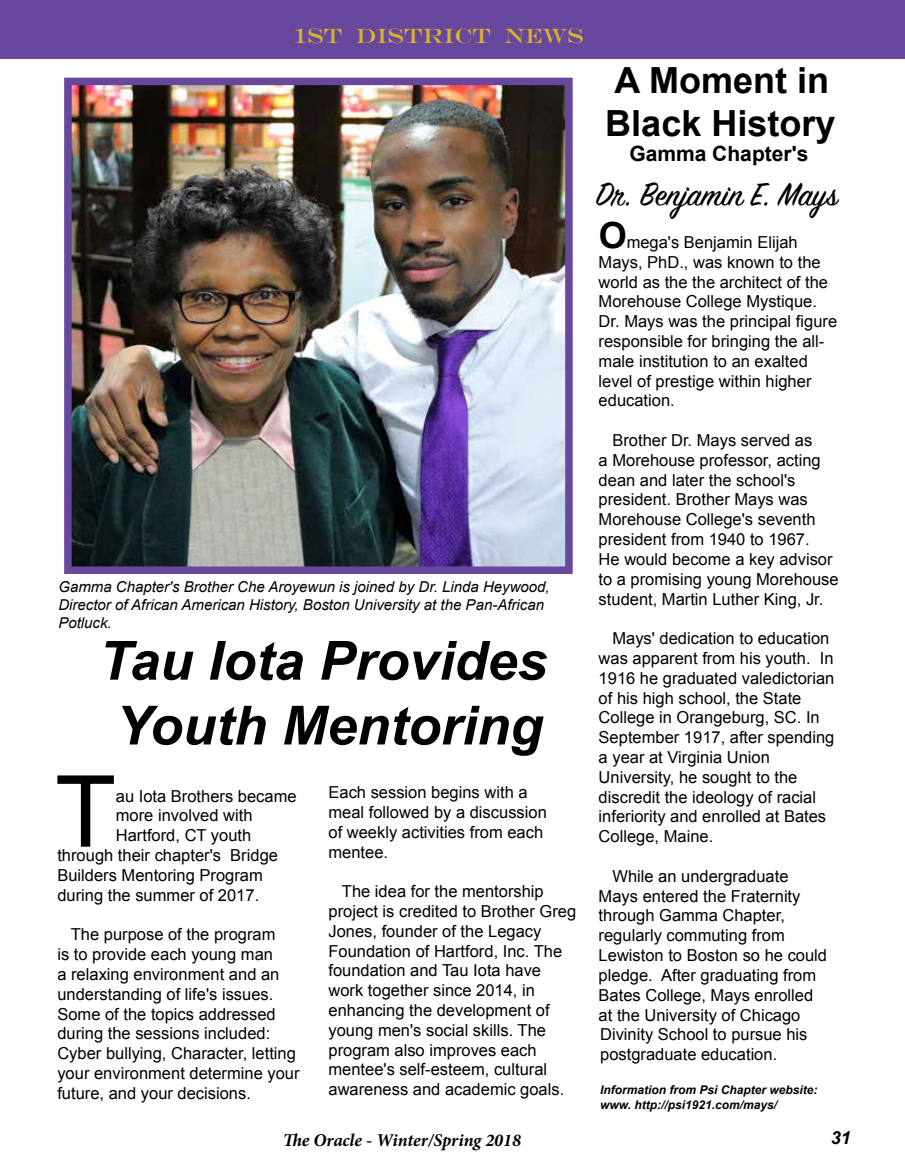
<style>
.page{position:relative;width:905px;height:1175px;background:#fff}
.page>*{position:absolute;margin:0;border:0;box-sizing:border-box;transform-origin:0 0}
.t1{font:99.45px "Arial";color:#000}
.t2{font:italic 700 54px/64.8px "Arial";color:#000;text-align:center}
.t3{font:700 36px/43.2px "Arial";color:#000}
.t4{font:36px "Sign Painter House Script";color:#000}
.t5{font:21px "Engravers";color:#d9b428}
.t6{font:700 21px "Arial";color:#000}
.t7{font:italic 700 18px "Minion Pro";letter-spacing:-.005em;color:#000}
.t8{font:italic 700 18px "Arial";color:#000}
.t9{font:16.5px/19.8px "Arial";color:#000}
.t10{font:italic 15px/18px "Arial";color:#000}
.t11{font:italic 700 12px/14.4px "Arial";color:#000}
.s1{font-weight:700;font-size:36px}
</style>
<div class="page">
<div style="left:0;top:0;width:904px;height:58px;background:#67489d"></div>
<img style="left:73px;top:87px;width:490px;height:478px">
<div style="left:64px;top:78px;width:508px;height:496px;border:8px solid #67489d"></div>
<p class="t5" style="left:294px;top:23px;width:291px">1st DISTRICT NEWS</p>
<p class="t10" style="left:58px;top:577px;width:493px">Gamma Chapter's Brother Che Aroyewun is joined by Dr. Linda Heywood,<br>Director of African American History, Boston University at the Pan-African<br>Potluck.</p>
<h2 class="t2" style="left:99px;top:630px;width:450px">Tau Iota Provides<br>Youth Mentoring</h2>
<p class="t9" style="left:328px;top:782px;width:220px">Each session begins with a meal followed by a discussion of weekly activities from each mentee.</p>
<p class="t9" style="left:328px;top:881px;width:249px;text-indent:13px">The idea for the mentorship project is credited to Brother Greg<br>Jones, founder of the Legacy<br>Foundation of Hartford, Inc. The foundation and Tau Iota have work together since 2014, in enhancing the development of young men's social skills. The program also improves each mentee's self-esteem, cultural awareness and academic goals.</p>
<h1 class="t1" style="left:55px;top:746px;width:62px">T</h1>
<p class="t9" style="left:116px;top:786px;width:182px">au Iota Brothers became</p>
<p class="t9" style="left:116px;top:806px;width:138px">more involved with</p>
<p class="t9" style="left:116px;top:825px;width:137px">Hartford, CT youth</p>
<p class="t9" style="left:57px;top:845px;width:222px">through their chapter's Bridge</p>
<p class="t9" style="left:57px;top:865px;width:207px">Builders Mentoring Program</p>
<p class="t9" style="left:57px;top:885px;width:203px">during the summer of 2017.</p>
<p class="t9" style="left:57px;top:924px;width:244px;text-indent:13px">The purpose of the program<br>is to provide each young man<br>a relaxing environment and an understanding of life's issues.<br>Some of the topics addressed during the sessions included:<br>Cyber bullying, Character, letting your environment determine your future, and your decisions.</p>
<h3 class="t3" style="left:605px;top:60px;width:232px">A Moment in<br>Black History</h3>
<p class="t6" style="left:629px;top:140px;width:180px">Gamma Chapter's</p>
<h3 class="t4" style="left:595px;top:172px;width:243px">Dr. Benjamin E. Mays</h3>
<p class="t9" style="left:598px;top:232px;width:240px"><span class="s1">O</span>mega's Benjamin Elijah<br>Mays, PhD., was known to the world as the the architect of the<br>Morehouse College Mystique.<br>Dr. Mays was the principal figure responsible for bringing the all&shy;male institution to an exalted level of prestige within higher education.</p>
<p class="t9" style="left:598px;top:430px;width:241px;text-indent:14px">Brother Dr. Mays served as<br>a Morehouse professor, acting dean and later the school's president. Brother Mays was<br>Morehouse College's seventh president from 1940 to 1967.<br>He would become a key advisor to a promising young Morehouse student, Martin Luther King, Jr.</p>
<p class="t9" style="left:598px;top:628px;width:237px;text-indent:14px">Mays' dedication to education was apparent from his youth. In<br>1916 he graduated valedictorian of his high school, the State<br>College in Orangeburg, SC. In<br>September 1917, after spending a year at Virginia Union<br>University, he sought to the discredit the ideology of racial inferiority and enrolled at Bates<br>College, Maine.</p>
<p class="t9" style="left:598px;top:866px;width:230px;text-indent:14px">While an undergraduate<br>Mays entered the Fraternity through Gamma Chapter, regularly commuting from<br>Lewiston to Boston so he could pledge. After graduating from<br>Bates College, Mays enrolled at the University of Chicago<br>Divinity School to pursue his postgraduate education.</p>
<p class="t11" style="left:600px;top:1083px;width:219px">Information from Psi Chapter website: www. http://psi1921.com/mays/</p>
<p class="t7" style="left:283px;top:1126px;width:240px">The Oracle - Winter/Spring 2018</p>
<p class="t8" style="left:830px;top:1126px;width:22px">31</p>
</div>
